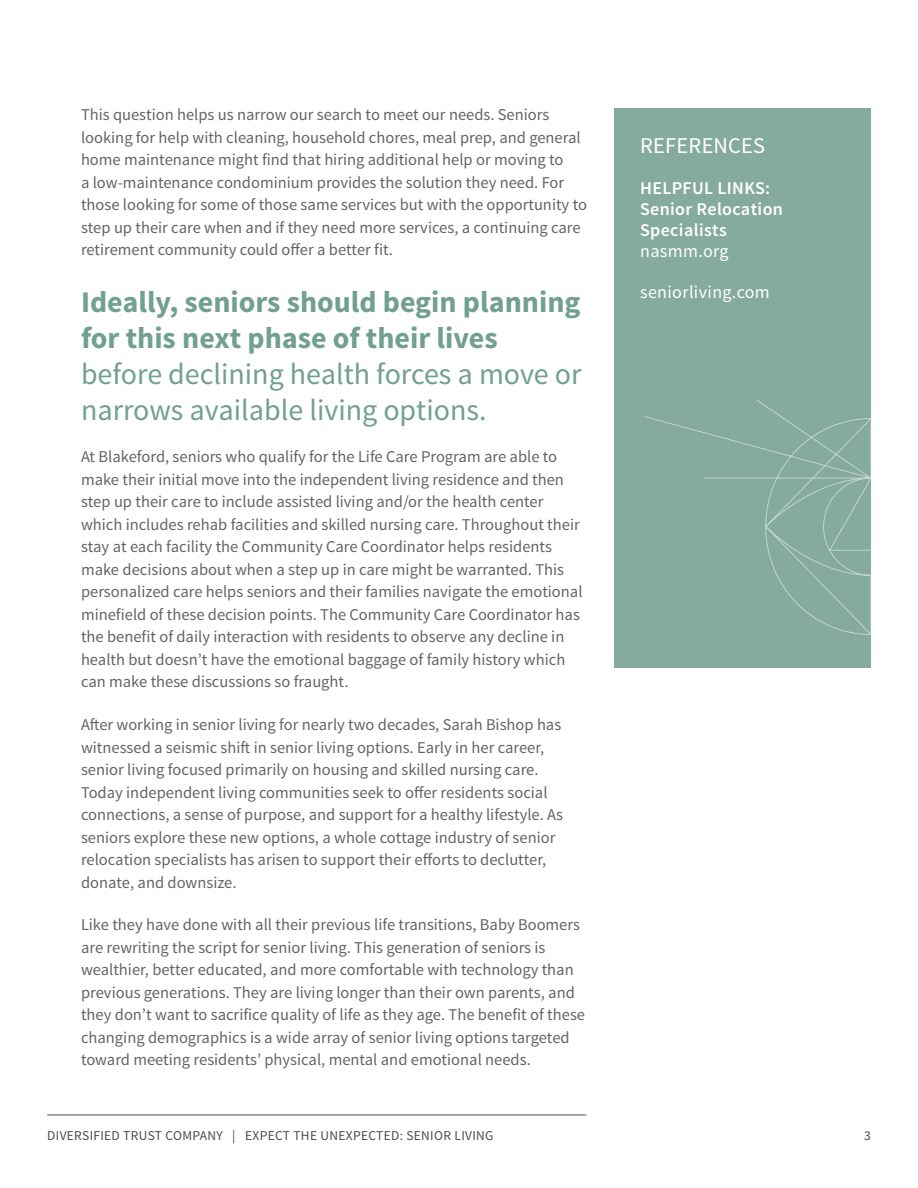
<style>
.page{position:relative;width:918px;height:1188px;background:#fff}
.page>*{position:absolute;margin:0;border:0;box-sizing:border-box;transform-origin:0 0}
.t1{font:30px/36px "Source Sans Pro";color:#719f92}
.t2{font:22.5px "Source Sans Pro";letter-spacing:.01em;color:#fff}
.t3{font:600 18px/21px "Source Sans Pro";letter-spacing:.02em;color:#fff}
.t4{font:18px "Source Sans Pro";letter-spacing:.02em;color:#fff}
.t5{font:16.5px/22.5px "Source Sans Pro";color:#636466}
.t6{font:13.5px "Source Sans Pro";letter-spacing:.025em;color:#4d4d4f}
.s1{font-weight:700}
.s2{font-weight:400}
</style>
<div class="page">
<hr style="left:47px;top:1115px;width:539px;height:1px;background:#4d4d4f">
<div style="left:614px;top:108px;width:257px;height:559px;background:#85aa9f"></div>
<svg style="left:644px;top:400px;width:227px;height:235px"></svg>
<p class="t5" style="left:81px;top:104px;width:508px">This question helps us narrow our search to meet our needs. Seniors looking for help with cleaning, household chores, meal prep, and general home maintenance might find that hiring additional help or moving to<br>a low-maintenance condominium provides the solution they need. For those looking for some of those same services but with the opportunity to step up their care when and if they need more services, a continuing care retirement community could offer a better fit.</p>
<p class="t1" style="left:81px;top:284px;width:502px"><span class="s1">Ideally, seniors should begin planning for this next phase of their lives </span>before declining health forces a move or narrows available living options.</p>
<p class="t5" style="left:81px;top:446px;width:503px">At Blakeford, seniors who qualify for the Life Care Program are able to make their initial move into the independent living residence and then step up their care to include assisted living and/or the health center which includes rehab facilities and skilled nursing care. Throughout their stay at each facility the Community Care Coordinator helps residents make decisions about when a step up in care might be warranted. This personalized care helps seniors and their families navigate the emotional minefield of these decision points. The Community Care Coordinator has the benefit of daily interaction with residents to observe any decline in health but doesn’t have the emotional baggage of family history which can make these discussions so fraught.</p>
<p class="t5" style="left:81px;top:714px;width:484px">After working in senior living for nearly two decades, Sarah Bishop has witnessed a seismic shift in senior living options. Early in her career, senior living focused primarily on housing and skilled nursing care.<br>Today independent living communities seek to offer residents social connections, a sense of purpose, and support for a healthy lifestyle. As seniors explore these new options, a whole cottage industry of senior relocation specialists has arisen to support their efforts to declutter, donate, and downsize.</p>
<p class="t5" style="left:81px;top:914px;width:506px">Like they have done with all their previous life transitions, Baby Boomers are rewriting the script for senior living. This generation of seniors is wealthier, better educated, and more comfortable with technology than previous generations. They are living longer than their own parents, and they don’t want to sacrifice quality of life as they age. The benefit of these changing demographics is a wide array of senior living options targeted toward meeting residents’ physical, mental and emotional needs.</p>
<p class="t2" style="left:640px;top:132px;width:127px">REFERENCES</p>
<p class="t3" style="left:640px;top:178px;width:144px">HELPFUL LINKS:<br>Senior Relocation<br>Specialists <span class="s2">nasmm.org</span></p>
<p class="t4" style="left:640px;top:281px;width:131px">seniorliving.com</p>
<p class="t6" style="left:47px;top:1127px;width:448px">DIVERSIFIED TRUST COMPANY | EXPECT THE UNEXPECTED: SENIOR LIVING</p>
<p class="t6" style="left:864px;top:1127px;width:8px">3</p>
</div>
